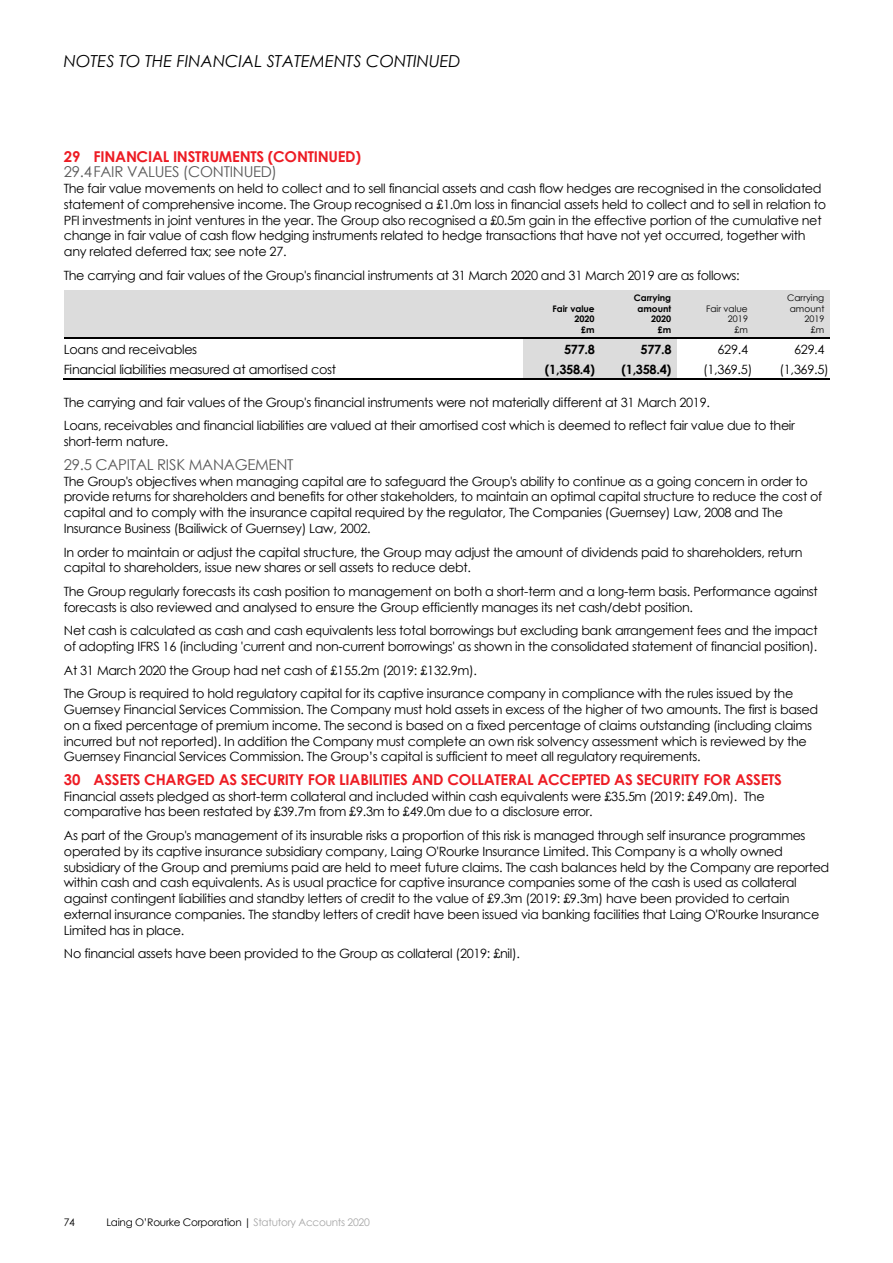
<style>
.page{position:relative;width:893px;height:1263px;background:#fff}
.page>*{position:absolute;margin:0;border:0;box-sizing:border-box;transform-origin:0 0}
.t1{font:italic 16.5px "Century Gothic";color:#000}
.t2{font:700 15px "Century Gothic";letter-spacing:-.015em;color:#ed1c24}
.t3{font:15px "Century Gothic";letter-spacing:-.015em;color:#595959}
.t4{font:12.75px/15.8px "Century Gothic";letter-spacing:-.025em;color:#000}
.t5{font:700 12.75px "Century Gothic";letter-spacing:-.025em;color:#000}
.t6{font:10.5px "Century Gothic";letter-spacing:-.025em;color:#000}
.t7{font:700 9px/10.5px "Century Gothic";color:#000;text-align:right}
.t8{font:9px/10.5px "Century Gothic";color:#000;text-align:right}
.s1{color:#a6a6a6}
</style>
<div class="page">
<div style="left:64px;top:291px;width:459px;height:47px;background:#dcdcdc"></div>
<div style="left:523px;top:291px;width:77px;height:47px;background:#dcdcdc"></div>
<div style="left:600px;top:291px;width:76px;height:12px;background:#dcdcdc"></div>
<div style="left:600px;top:303px;width:76px;height:11px;background:#dcdcdc"></div>
<div style="left:600px;top:314px;width:76px;height:10px;background:#dcdcdc"></div>
<div style="left:600px;top:324px;width:76px;height:14px;background:#dcdcdc"></div>
<div style="left:676px;top:291px;width:77px;height:47px;background:#dcdcdc"></div>
<div style="left:753px;top:291px;width:77px;height:12px;background:#dcdcdc"></div>
<div style="left:753px;top:303px;width:77px;height:11px;background:#dcdcdc"></div>
<div style="left:753px;top:314px;width:77px;height:10px;background:#dcdcdc"></div>
<div style="left:753px;top:324px;width:77px;height:14px;background:#dcdcdc"></div>
<div style="left:523px;top:339px;width:77px;height:20px;background:#dcdcdc"></div>
<div style="left:600px;top:339px;width:76px;height:20px;background:#dcdcdc"></div>
<hr style="left:64px;top:338px;width:459px;height:1px;background:#000">
<hr style="left:524px;top:338px;width:76px;height:1px;background:#000">
<hr style="left:601px;top:338px;width:75px;height:1px;background:#000">
<hr style="left:677px;top:338px;width:76px;height:1px;background:#000">
<hr style="left:754px;top:338px;width:76px;height:1px;background:#000">
<div style="left:523px;top:359px;width:77px;height:19px;background:#dcdcdc"></div>
<div style="left:600px;top:359px;width:76px;height:19px;background:#dcdcdc"></div>
<hr style="left:63px;top:378px;width:460px;height:1px;background:#000">
<hr style="left:523px;top:378px;width:77px;height:1px;background:#000">
<hr style="left:600px;top:378px;width:76px;height:1px;background:#000">
<hr style="left:676px;top:378px;width:77px;height:1px;background:#000">
<hr style="left:753px;top:378px;width:77px;height:1px;background:#000">
<p class="t1" style="left:64px;top:50px;width:399px">NOTES TO THE FINANCIAL STATEMENTS CONTINUED</p>
<h1 class="t2" style="left:64px;top:147px;width:299px">29 FINANCIAL INSTRUMENTS (CONTINUED)</h1>
<h2 class="t3" style="left:64px;top:162px;width:215px">29.4FAIR VALUES (CONTINUED)</h2>
<p class="t4" style="left:64px;top:180px;width:764px">The fair value movements on held to collect and to sell financial assets and cash flow hedges are recognised in the consolidated statement of comprehensive income. The Group recognised a £1.0m loss in financial assets held to collect and to sell in relation to PFI investments in joint ventures in the year. The Group also recognised a £0.5m gain in the effective portion of the cumulative net change in fair value of cash flow hedging instruments related to hedge transactions that have not yet occurred, together with any related deferred tax; see note 27.</p>
<p class="t4" style="left:64px;top:267px;width:677px">The carrying and fair values of the Group's financial instruments at 31 March 2020 and 31 March 2019 are as follows:</p>
<p class="t7" style="left:553px;top:303px;width:44px">Fair value<br>2020<br>£m</p>
<p class="t7" style="left:634px;top:292px;width:39px">Carrying amount<br>2020<br>£m</p>
<p class="t8" style="left:706px;top:303px;width:43px">Fair value<br>2019<br>£m</p>
<p class="t8" style="left:787px;top:292px;width:39px">Carrying amount<br>2019<br>£m</p>
<p class="t4" style="left:64px;top:341px;width:135px">Loans and receivables</p>
<p class="t5" style="left:564px;top:341px;width:32px">577.8</p>
<p class="t5" style="left:641px;top:341px;width:32px">577.8</p>
<p class="t4" style="left:718px;top:341px;width:32px">629.4</p>
<p class="t4" style="left:794px;top:341px;width:32px">629.4</p>
<p class="t4" style="left:64px;top:361px;width:274px">Financial liabilities measured at amortised cost</p>
<p class="t5" style="left:545px;top:361px;width:52px">(1,358.4)</p>
<p class="t5" style="left:621px;top:361px;width:52px">(1,358.4)</p>
<p class="t4" style="left:703px;top:361px;width:51px">(1,369.5)</p>
<p class="t4" style="left:780px;top:361px;width:51px">(1,369.5)</p>
<p class="t4" style="left:64px;top:394px;width:648px">The carrying and fair values of the Group's financial instruments were not materially different at 31 March 2019.</p>
<p class="t4" style="left:64px;top:418px;width:733px">Loans, receivables and financial liabilities are valued at their amortised cost which is deemed to reflect fair value due to their short-term nature.</p>
<h2 class="t3" style="left:64px;top:455px;width:231px">29.5 CAPITAL RISK MANAGEMENT</h2>
<p class="t4" style="left:64px;top:473px;width:760px">The Group's objectives when managing capital are to safeguard the Group's ability to continue as a going concern in order to provide returns for shareholders and benefits for other stakeholders, to maintain an optimal capital structure to reduce the cost of capital and to comply with the insurance capital required by the regulator, The Companies (Guernsey) Law, 2008 and The Insurance Business (Bailiwick of Guernsey) Law, 2002.</p>
<p class="t4" style="left:64px;top:544px;width:740px">In order to maintain or adjust the capital structure, the Group may adjust the amount of dividends paid to shareholders, return capital to shareholders, issue new shares or sell assets to reduce debt.</p>
<p class="t4" style="left:64px;top:583px;width:756px">The Group regularly forecasts its cash position to management on both a short-term and a long-term basis. Performance against forecasts is also reviewed and analysed to ensure the Group efficiently manages its net cash/debt position.</p>
<p class="t4" style="left:64px;top:622px;width:755px">Net cash is calculated as cash and cash equivalents less total borrowings but excluding bank arrangement fees and the impact of adopting IFRS 16 (including 'current and non-current borrowings' as shown in the consolidated statement of financial position).</p>
<p class="t4" style="left:64px;top:662px;width:415px">At 31 March 2020 the Group had net cash of £155.2m (2019: £132.9m).</p>
<p class="t4" style="left:64px;top:685px;width:756px">The Group is required to hold regulatory capital for its captive insurance company in compliance with the rules issued by the Guernsey Financial Services Commission. The Company must hold assets in excess of the higher of two amounts. The first is based on a fixed percentage of premium income. The second is based on a fixed percentage of claims outstanding (including claims incurred but not reported). In addition the Company must complete an own risk solvency assessment which is reviewed by the Guernsey Financial Services Commission. The Group’s capital is sufficient to meet all regulatory requirements.</p>
<h1 class="t2" style="left:64px;top:770px;width:720px">30 ASSETS CHARGED AS SECURITY FOR LIABILITIES AND COLLATERAL ACCEPTED AS SECURITY FOR ASSETS</h1>
<p class="t4" style="left:64px;top:788px;width:702px">Financial assets pledged as short-term collateral and included within cash equivalents were £35.5m (2019: £49.0m). The comparative has been restated by £39.7m from £9.3m to £49.0m due to a disclosure error.</p>
<p class="t4" style="left:64px;top:827px;width:767px">As part of the Group's management of its insurable risks a proportion of this risk is managed through self insurance programmes operated by its captive insurance subsidiary company, Laing O'Rourke Insurance Limited. This Company is a wholly owned subsidiary of the Group and premiums paid are held to meet future claims. The cash balances held by the Company are reported within cash and cash equivalents. As is usual practice for captive insurance companies some of the cash is used as collateral against contingent liabilities and standby letters of credit to the value of £9.3m (2019: £9.3m) have been provided to certain external insurance companies. The standby letters of credit have been issued via banking facilities that Laing O'Rourke Insurance Limited has in place.</p>
<p class="t4" style="left:64px;top:945px;width:458px">No financial assets have been provided to the Group as collateral (2019: £nil).</p>
<p class="t6" style="left:64px;top:1215px;width:13px">74</p>
<p class="t6" style="left:106px;top:1215px;width:265px">Laing O’Rourke Corporation | <span class="s1">Statutory Accounts 2020</span></p>
</div>
